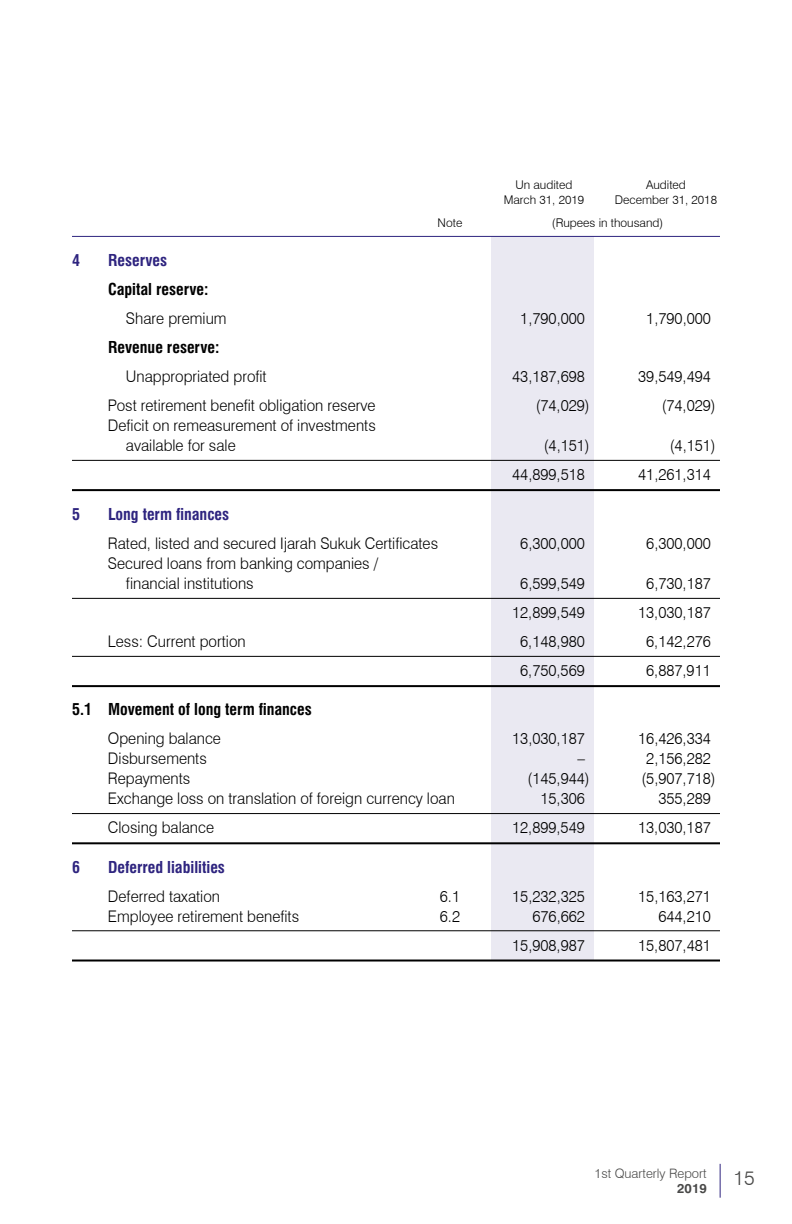
<style>
.page{position:relative;width:792px;height:1224px;background:#fff}
.page>*{position:absolute;margin:0;border:0;box-sizing:border-box;transform-origin:0 0}
.t1{font:300 20px "Swiss 721 BT";color:#494948}
.t2{font:300 16px/20px "Swiss 721 BT";color:#000;scale:.95 1}
.t3{font:700 condensed 16px "Swiss 721 BT";color:#000}
.t4{font:700 condensed 16px "Swiss 721 BT";color:#2e247f}
.t5{font:300 13px "Swiss 721 BT";color:#494948}
.t6{font:700 13px "Swiss 721 BT";color:#494948}
.t7{font:300 12px "Swiss 721 BT";color:#000}
</style>
<div class="page">
<hr style="left:720px;top:1164px;width:1px;height:34px;background:#2e247f">
<div style="left:491px;top:236px;width:103px;height:724px;background:#eae9f2"></div>
<hr style="left:72px;top:236px;width:648px;height:1px;background:#2e247f">
<hr style="left:72px;top:460px;width:648px;height:1px;background:#000">
<hr style="left:72px;top:489px;width:648px;height:2px;background:#000">
<hr style="left:72px;top:598px;width:648px;height:1px;background:#000">
<hr style="left:72px;top:656px;width:648px;height:1px;background:#000">
<hr style="left:72px;top:685px;width:648px;height:2px;background:#000">
<hr style="left:72px;top:813px;width:648px;height:1px;background:#000">
<hr style="left:72px;top:842px;width:648px;height:2px;background:#000">
<hr style="left:72px;top:930px;width:648px;height:1px;background:#000">
<hr style="left:72px;top:960px;width:648px;height:2px;background:#000">
<p class="t7" style="left:516px;top:178px;width:58px">Un audited</p>
<p class="t7" style="left:646px;top:178px;width:41px">Audited</p>
<p class="t7" style="left:504px;top:192px;width:82px">March 31, 2019</p>
<p class="t7" style="left:615px;top:192px;width:104px">December 31, 2018</p>
<p class="t7" style="left:438px;top:215px;width:26px">Note</p>
<p class="t7" style="left:552px;top:215px;width:113px">(Rupees in thousand)</p>
<p class="t4" style="left:72px;top:251px;width:9px">4</p>
<p class="t4" style="left:108px;top:251px;width:61px">Reserves</p>
<p class="t3" style="left:108px;top:280px;width:102px">Capital reserve:</p>
<p class="t2" style="left:126px;top:308px;width:107px">Share premium</p>
<p class="t2" style="left:520px;top:308px;width:70px">1,790,000</p>
<p class="t2" style="left:646px;top:308px;width:70px">1,790,000</p>
<p class="t3" style="left:108px;top:338px;width:113px">Revenue reserve:</p>
<p class="t2" style="left:126px;top:366px;width:150px">Unappropriated profit</p>
<p class="t2" style="left:512px;top:366px;width:78px">43,187,698</p>
<p class="t2" style="left:638px;top:366px;width:78px">39,549,494</p>
<p class="t2" style="left:108px;top:395px;width:283px">Post retirement benefit obligation reserve</p>
<p class="t2" style="left:536px;top:395px;width:58px">(74,029)</p>
<p class="t2" style="left:662px;top:395px;width:58px">(74,029)</p>
<p class="t2" style="left:126px;top:415px;width:264px;text-indent:-18px">Deficit on remeasurement of investments available for sale</p>
<p class="t2" style="left:544px;top:435px;width:50px">(4,151)</p>
<p class="t2" style="left:670px;top:435px;width:50px">(4,151)</p>
<p class="t2" style="left:512px;top:464px;width:78px">44,899,518</p>
<p class="t2" style="left:638px;top:464px;width:78px">41,261,314</p>
<p class="t4" style="left:72px;top:505px;width:9px">5</p>
<p class="t4" style="left:108px;top:505px;width:123px">Long term finances</p>
<p class="t2" style="left:108px;top:533px;width:349px">Rated, listed and secured Ijarah Sukuk Certificates</p>
<p class="t2" style="left:520px;top:533px;width:70px">6,300,000</p>
<p class="t2" style="left:646px;top:533px;width:70px">6,300,000</p>
<p class="t2" style="left:126px;top:553px;width:267px;text-indent:-18px">Secured loans from banking companies / financial institutions</p>
<p class="t2" style="left:520px;top:573px;width:70px">6,599,549</p>
<p class="t2" style="left:646px;top:573px;width:70px">6,730,187</p>
<p class="t2" style="left:512px;top:602px;width:78px">12,899,549</p>
<p class="t2" style="left:638px;top:602px;width:78px">13,030,187</p>
<p class="t2" style="left:108px;top:631px;width:147px">Less: Current portion</p>
<p class="t2" style="left:520px;top:631px;width:70px">6,148,980</p>
<p class="t2" style="left:646px;top:631px;width:70px">6,142,276</p>
<p class="t2" style="left:520px;top:660px;width:70px">6,750,569</p>
<p class="t2" style="left:646px;top:660px;width:70px">6,887,911</p>
<p class="t3" style="left:72px;top:700px;width:241px">5.1 Movement of long term finances</p>
<p class="t2" style="left:108px;top:729px;width:120px">Opening balance</p>
<p class="t2" style="left:512px;top:729px;width:78px">13,030,187</p>
<p class="t2" style="left:638px;top:729px;width:78px">16,426,334</p>
<p class="t2" style="left:108px;top:749px;width:106px">Disbursements</p>
<p class="t2" style="left:577px;top:749px;width:9px">–</p>
<p class="t2" style="left:646px;top:749px;width:70px">2,156,282</p>
<p class="t2" style="left:108px;top:769px;width:88px">Repayments</p>
<p class="t2" style="left:528px;top:769px;width:67px">(145,944)</p>
<p class="t2" style="left:641px;top:769px;width:80px">(5,907,718)</p>
<p class="t2" style="left:108px;top:789px;width:367px">Exchange loss on translation of foreign currency loan</p>
<p class="t2" style="left:540px;top:789px;width:48px">15,306</p>
<p class="t2" style="left:658px;top:789px;width:57px">355,289</p>
<p class="t2" style="left:108px;top:817px;width:113px">Closing balance</p>
<p class="t2" style="left:512px;top:817px;width:78px">12,899,549</p>
<p class="t2" style="left:638px;top:817px;width:78px">13,030,187</p>
<p class="t4" style="left:72px;top:857px;width:9px">6</p>
<p class="t4" style="left:108px;top:857px;width:119px">Deferred liabilities</p>
<p class="t2" style="left:108px;top:886px;width:120px">Deferred taxation</p>
<p class="t2" style="left:440px;top:886px;width:23px">6.1</p>
<p class="t2" style="left:512px;top:886px;width:78px">15,232,325</p>
<p class="t2" style="left:638px;top:886px;width:78px">15,163,271</p>
<p class="t2" style="left:108px;top:906px;width:203px">Employee retirement benefits</p>
<p class="t2" style="left:440px;top:906px;width:23px">6.2</p>
<p class="t2" style="left:532px;top:906px;width:57px">676,662</p>
<p class="t2" style="left:658px;top:906px;width:57px">644,210</p>
<p class="t2" style="left:512px;top:935px;width:78px">15,908,987</p>
<p class="t2" style="left:638px;top:935px;width:78px">15,807,481</p>
<p class="t5" style="left:594px;top:1165px;width:114px">1st Quarterly Report</p>
<p class="t6" style="left:677px;top:1181px;width:31px">2019</p>
<p class="t1" style="left:734px;top:1166px;width:23px">15</p>
</div>
